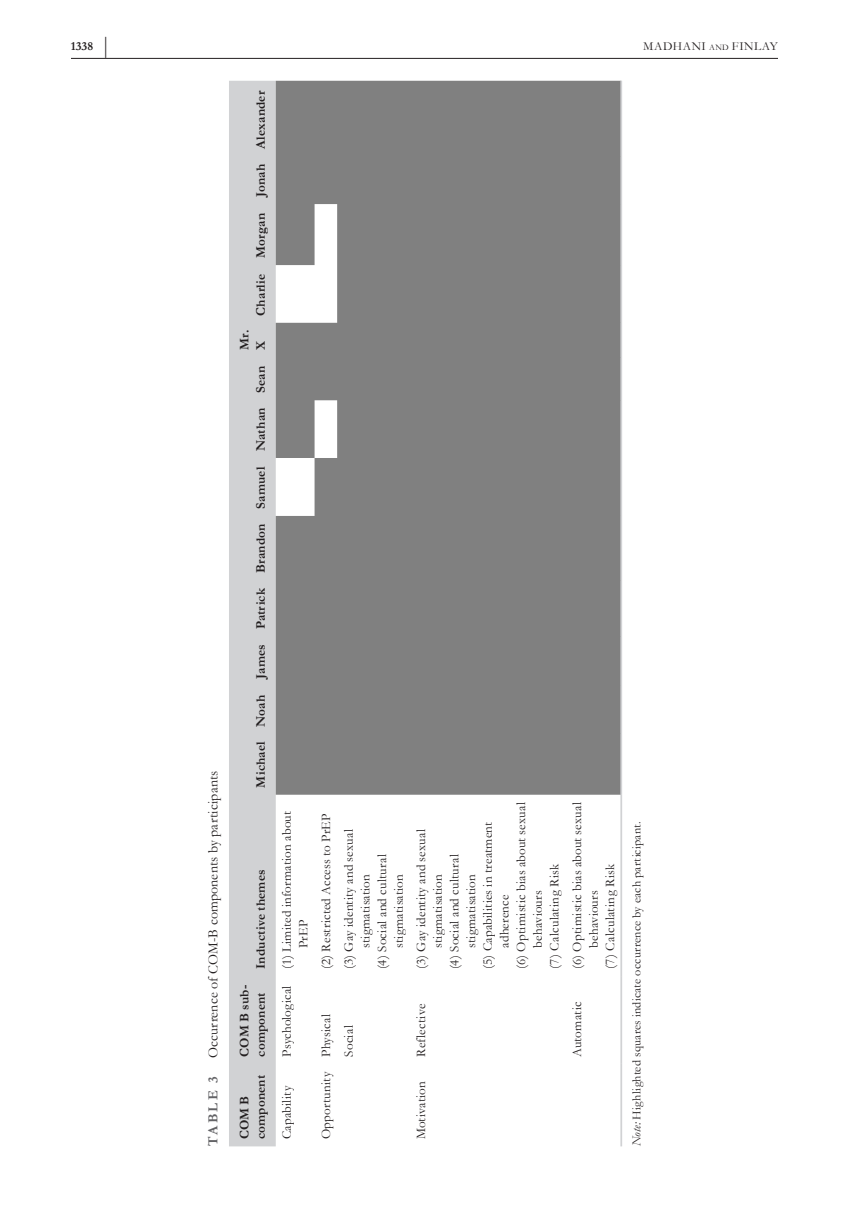
<style>
.page{position:relative;width:849px;height:1221px;background:#fff}
.page>*{position:absolute;margin:0;border:0;box-sizing:border-box;transform-origin:0 0}
.t1{font:14px "Garamond";letter-spacing:.01em;color:#231f20}
.t2{font:700 14px "Garamond";color:#636366}
.t3{font:13.12px/16.6px "Garamond";letter-spacing:.02em;color:#231f20}
.t4{font:700 13.12px/16.6px "Garamond";letter-spacing:.015em;color:#231f20}
.t5{font:12.25px "Garamond";letter-spacing:.02em;color:#231f20}
.t6{font:12.25px "Garamond";letter-spacing:.045em;color:#231f20}
.t7{font:700 12.25px "Garamond";color:#231f20}
.s1{font-size:23.62px}
.s2{font-size:8.58px}
.s3{font-style:italic}
</style>
<div class="page">
<hr style="left:71px;top:58px;width:706px;height:1px;background:#231f20">
<div style="left:229px;top:81px;width:47px;height:1065px;background:#d1d2d4"></div>
<div style="left:276px;top:81px;width:344px;height:713px;background:#808080"></div>
<hr style="left:620px;top:1063px;width:2px;height:83px;background:#d1d2d4">
<hr style="left:620px;top:976px;width:2px;height:87px;background:#d1d2d4">
<hr style="left:620px;top:794px;width:2px;height:182px;background:#d1d2d4">
<hr style="left:620px;top:733px;width:2px;height:61px;background:#d1d2d4">
<hr style="left:620px;top:686px;width:2px;height:47px;background:#d1d2d4">
<hr style="left:620px;top:636px;width:2px;height:50px;background:#d1d2d4">
<hr style="left:620px;top:580px;width:2px;height:56px;background:#d1d2d4">
<hr style="left:620px;top:516px;width:2px;height:64px;background:#d1d2d4">
<hr style="left:620px;top:458px;width:2px;height:58px;background:#d1d2d4">
<hr style="left:620px;top:400px;width:2px;height:58px;background:#d1d2d4">
<hr style="left:620px;top:357px;width:2px;height:43px;background:#d1d2d4">
<hr style="left:620px;top:323px;width:2px;height:34px;background:#d1d2d4">
<hr style="left:620px;top:265px;width:2px;height:58px;background:#d1d2d4">
<hr style="left:620px;top:204px;width:2px;height:61px;background:#d1d2d4">
<hr style="left:620px;top:156px;width:2px;height:48px;background:#d1d2d4">
<hr style="left:620px;top:81px;width:2px;height:75px;background:#d1d2d4">
<p class="t7" style="left:71px;top:38px;width:39px">1338 <span class="s1">|</span></p>
<p class="t6" style="left:643px;top:38px;width:74px">MADHANI <span class="s2">and</span></p>
<p class="t6" style="left:731px;top:38px;width:47px">FINLAY</p>
<p class="t4" style="left:252px;top:316px;width:226px;rotate:-90deg">Charlie Morgan Jonah Alexander</p>
<p class="t1" style="left:204px;top:1058px;width:289px;rotate:-90deg">Occurrence of COM-B components by participants</p>
<p class="t2" style="left:203px;top:1146px;width:72px;rotate:-90deg">TABLE 3</p>
<p class="t4" style="left:236px;top:350px;width:22px;rotate:-90deg">Mr.<br>X</p>
<p class="t4" style="left:252px;top:787px;width:423px;rotate:-90deg">Michael Noah James Patrick Brandon Samuel Nathan Sean</p>
<p class="t4" style="left:252px;top:969px;width:101px;rotate:-90deg">Inductive themes</p>
<p class="t4" style="left:236px;top:1056px;width:74px;rotate:-90deg">COM B sub&shy;component</p>
<p class="t4" style="left:236px;top:1139px;width:66px;rotate:-90deg">COM B component</p>
<p class="t3" style="left:278px;top:948px;width:138px;text-indent:-21px;rotate:-90deg">(1) Limited information about<br>PrEP</p>
<p class="t3" style="left:278px;top:1056px;width:73px;rotate:-90deg">Psychological</p>
<p class="t3" style="left:278px;top:1139px;width:55px;rotate:-90deg">Capability</p>
<p class="t3" style="left:317px;top:969px;width:157px;rotate:-90deg">(2) Restricted Access to PrEP</p>
<p class="t3" style="left:340px;top:969px;width:142px;rotate:-90deg">(3) Gay identity and sexual</p>
<p class="t3" style="left:373px;top:969px;width:116px;rotate:-90deg">(4) Social and cultural</p>
<p class="t3" style="left:356px;top:948px;width:76px;rotate:-90deg">stigmatisation</p>
<p class="t3" style="left:390px;top:948px;width:76px;rotate:-90deg">stigmatisation</p>
<p class="t3" style="left:512px;top:969px;width:169px;rotate:-90deg">(6) Optimistic bias about sexual</p>
<p class="t3" style="left:479px;top:969px;width:148px;rotate:-90deg">(5) Capabilities in treatment</p>
<p class="t3" style="left:412px;top:969px;width:142px;rotate:-90deg">(3) Gay identity and sexual</p>
<p class="t3" style="left:445px;top:969px;width:116px;rotate:-90deg">(4) Social and cultural</p>
<p class="t3" style="left:545px;top:969px;width:107px;rotate:-90deg">(7) Calculating Risk</p>
<p class="t3" style="left:429px;top:948px;width:76px;rotate:-90deg">stigmatisation</p>
<p class="t3" style="left:462px;top:948px;width:76px;rotate:-90deg">stigmatisation</p>
<p class="t3" style="left:529px;top:948px;width:59px;rotate:-90deg">behaviours</p>
<p class="t3" style="left:495px;top:948px;width:55px;rotate:-90deg">adherence</p>
<p class="t3" style="left:568px;top:969px;width:169px;rotate:-90deg">(6) Optimistic bias about sexual</p>
<p class="t3" style="left:601px;top:969px;width:107px;rotate:-90deg">(7) Calculating Risk</p>
<p class="t3" style="left:584px;top:948px;width:59px;rotate:-90deg">behaviours</p>
<p class="t3" style="left:317px;top:1139px;width:127px;rotate:-90deg">Opportunity Physical</p>
<p class="t3" style="left:340px;top:1056px;width:33px;rotate:-90deg">Social</p>
<p class="t3" style="left:412px;top:1056px;width:55px;rotate:-90deg">Reflective</p>
<p class="t3" style="left:412px;top:1139px;width:60px;rotate:-90deg">Motivation</p>
<p class="t3" style="left:568px;top:1056px;width:57px;rotate:-90deg">Automatic</p>
<p class="t5" style="left:628px;top:1146px;width:327px;rotate:-90deg"><span class="s3">Note:</span> Highlighted squares indicate occurrence by each participant.</p>
</div>
